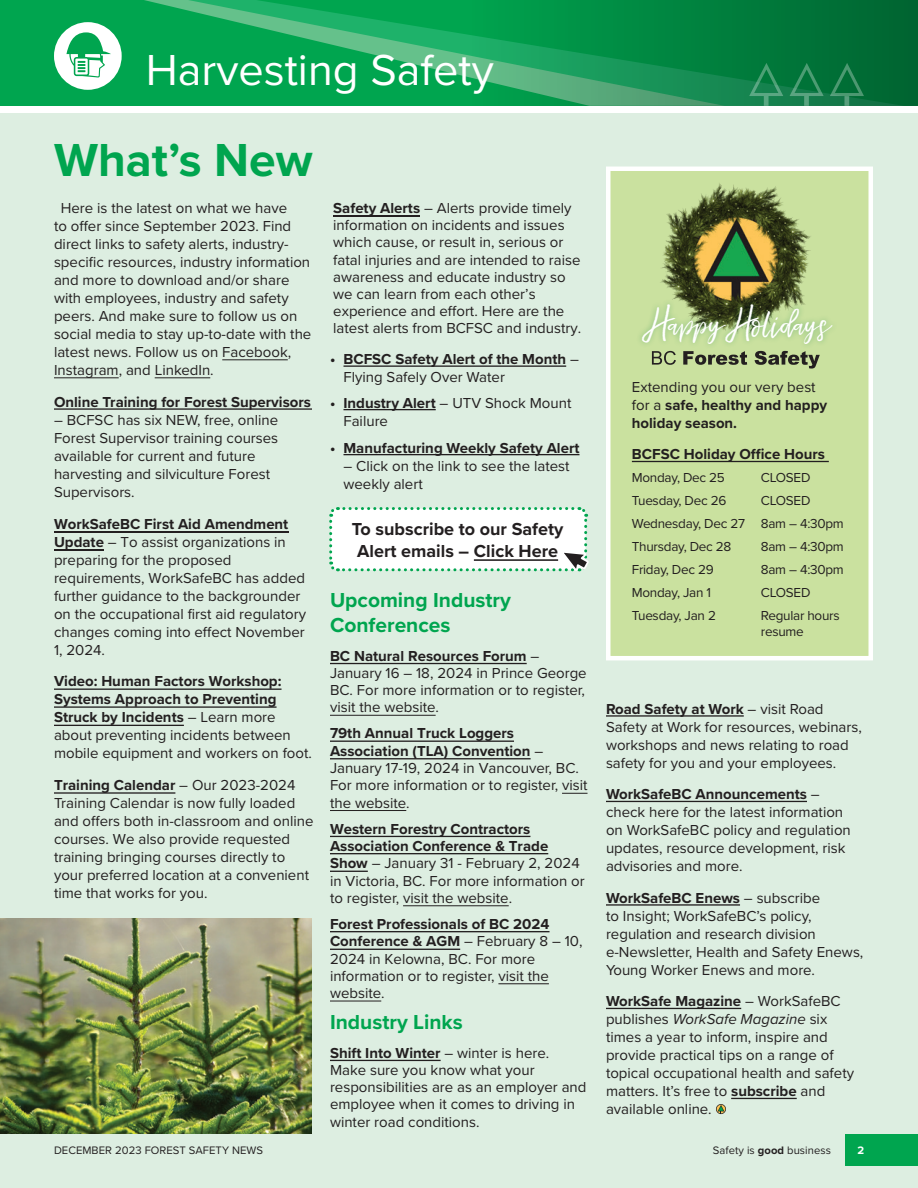
<style>
.page{position:relative;width:918px;height:1188px;background:#fff}
.page>*{position:absolute;margin:0;border:0;box-sizing:border-box;transform-origin:0 0}
.t1{font:700 48px "Proxima Nova";color:#00a54f}
.t2{font:45px "Proxima Nova";color:#fff}
.t3{font:30.6px "Loveline Alt 2";letter-spacing:-.02em;color:#fff}
.t4{font:700 21px/24.2px "Proxima Nova";color:#00a54f}
.t5{font:700 18px/21.6px "Proxima Nova";color:#231f20}
.t6{font:15px/18px "Proxima Nova";color:#231f20}
.t7{font:700 15px/18px "Proxima Nova";color:#231f20}
.t8{font:13.5px/23px "Proxima Nova";letter-spacing:-.02em;color:#231f20}
.t9{font:11.25px "Proxima Nova";letter-spacing:.005em;color:#231f20}
.t10{font:700 11.25px "Proxima Nova";color:#fff}
.s1{font-weight:700}
.s2{font-weight:400}
.s3{font-style:italic}
</style>
<div class="page">
<div style="left:0;top:113px;width:918px;height:1075px;background:#ddeee1"></div>
<svg style="left:0;top:0;width:918px;height:106px;background:#0d9950"></svg>
<svg style="left:749px;top:63px;width:34px;height:43px"></svg>
<svg style="left:790px;top:63px;width:34px;height:43px"></svg>
<svg style="left:830px;top:63px;width:34px;height:43px"></svg>
<svg style="left:54px;top:22px;width:68px;height:68px"></svg>
<hr style="left:222px;top:359px;width:66px;height:1px;background:#231f20">
<hr style="left:54px;top:377px;width:65px;height:1px;background:#231f20">
<hr style="left:155px;top:377px;width:55px;height:1px;background:#231f20">
<hr style="left:54px;top:408px;width:258px;height:2px;background:#231f20">
<hr style="left:54px;top:792px;width:121px;height:2px;background:#231f20">
<hr style="left:54px;top:725px;width:130px;height:1px;background:#231f20">
<hr style="left:54px;top:706px;width:223px;height:2px;background:#231f20">
<hr style="left:54px;top:689px;width:228px;height:1px;background:#231f20">
<hr style="left:54px;top:550px;width:50px;height:1px;background:#231f20">
<hr style="left:54px;top:532px;width:234px;height:1px;background:#231f20">
<hr style="left:344px;top:365px;width:222px;height:2px;background:#231f20">
<hr style="left:344px;top:409px;width:92px;height:1px;background:#231f20">
<hr style="left:344px;top:454px;width:236px;height:1px;background:#231f20">
<hr style="left:333px;top:215px;width:87px;height:2px;background:#231f20">
<hr style="left:330px;top:1060px;width:111px;height:1px;background:#231f20">
<hr style="left:330px;top:1001px;width:51px;height:1px;background:#231f20">
<hr style="left:498px;top:983px;width:51px;height:1px;background:#231f20">
<hr style="left:330px;top:949px;width:130px;height:1px;background:#231f20">
<hr style="left:330px;top:931px;width:220px;height:1px;background:#231f20">
<hr style="left:403px;top:905px;width:106px;height:1px;background:#231f20">
<hr style="left:330px;top:871px;width:38px;height:1px;background:#231f20">
<hr style="left:330px;top:853px;width:218px;height:1px;background:#231f20">
<hr style="left:330px;top:836px;width:200px;height:1px;background:#231f20">
<hr style="left:330px;top:810px;width:76px;height:1px;background:#231f20">
<svg style="left:562px;top:793px;width:26px;height:1px"></svg>
<hr style="left:330px;top:758px;width:201px;height:1px;background:#231f20">
<hr style="left:330px;top:741px;width:184px;height:1px;background:#231f20">
<hr style="left:330px;top:715px;width:106px;height:1px;background:#231f20">
<hr style="left:330px;top:663px;width:197px;height:1px;background:#231f20">
<hr style="left:606px;top:715px;width:138px;height:2px;background:#231f20">
<hr style="left:606px;top:801px;width:201px;height:1px;background:#231f20">
<hr style="left:606px;top:904px;width:134px;height:2px;background:#231f20">
<hr style="left:606px;top:1008px;width:135px;height:1px;background:#231f20">
<hr style="left:731px;top:1098px;width:66px;height:1px;background:#231f20">
<svg style="left:716px;top:1104px;width:10px;height:10px"></svg>
<svg style="left:329px;top:507px;width:260px;height:65px;background:#eef6f1"></svg>
<img style="left:0;top:919px;width:312px;height:215px">
<svg style="left:606px;top:166px;width:267px;height:495px;background:#cde3a5"></svg>
<hr style="left:632px;top:461px;width:197px;height:1px;background:#231f20">
<img style="left:654px;top:181px;width:163px;height:117px">
<svg style="left:652px;top:351px;width:24px;height:14px"></svg>
<svg style="left:683px;top:351px;width:64px;height:14px"></svg>
<svg style="left:755px;top:351px;width:65px;height:18px"></svg>
<div style="left:636px;top:298px;width:202px;height:52px;background:#00783a;opacity:.35"></div>
<div style="left:845px;top:1134px;width:73px;height:32px;background:#00a54f"></div>
<h2 class="t2" style="left:146px;top:36px;width:349px">Harvesting Safety</h2>
<h1 class="t1" style="left:54px;top:124px;width:260px">What’s New</h1>
<p class="t6" style="left:54px;top:199px;width:259px;text-indent:7px">Here is the latest on what we have<br>to offer since September 2023. Find direct links to safety alerts, industry&shy;specific resources, industry information and more to download and/or share with employees, industry and safety peers. And make sure to follow us on social media to stay up-to-date with the latest news. Follow us on Facebook, Instagram, and LinkedIn.</p>
<p class="t7" style="left:54px;top:393px;width:259px">Online Training for Forest Supervisors</p>
<p class="t6" style="left:54px;top:411px;width:226px">– BCFSC has six NEW, free, online<br>Forest Supervisor training courses available for current and future harvesting and silviculture Forest<br>Supervisors.</p>
<p class="t6" style="left:54px;top:514px;width:254px"><span class="s1">WorkSafeBC First Aid Amendment<br>Update</span> – To assist organizations in preparing for the proposed requirements, WorkSafeBC has added further guidance to the backgrounder on the occupational first aid regulatory changes coming into effect November<br>1, 2024.</p>
<p class="t6" style="left:54px;top:672px;width:259px"><span class="s1">Video: Human Factors Workshop:<br>Systems Approach to Preventing Struck by Incidents</span> – Learn more about preventing incidents between mobile equipment and workers on foot.</p>
<p class="t6" style="left:54px;top:776px;width:261px"><span class="s1">Training Calendar</span> – Our 2023-2024<br>Training Calendar is now fully loaded and offers both in-classroom and online courses. We also provide requested training bringing courses directly to your preferred location at a convenient time that works for you.</p>
<p class="t6" style="left:333px;top:199px;width:250px;line-height:17.2px"><span class="s1">Safety Alerts</span> – Alerts provide timely information on incidents and issues which cause, or result in, serious or fatal injuries and are intended to raise awareness and educate industry so we can learn from each other’s experience and effort. Here are the latest alerts from BCFSC and industry.</p>
<p class="t7" style="left:344px;top:350px;width:237px;text-indent:-14px">• BCFSC Safety Alert of the Month <span class="s2">–<br>Flying Safely Over Water</span></p>
<p class="t6" style="left:344px;top:393px;width:229px;text-indent:-14px"><span class="s1">• Industry Alert</span> – UTV Shock Mount<br>Failure</p>
<p class="t7" style="left:330px;top:438px;width:251px">• Manufacturing Weekly Safety Alert</p>
<p class="t6" style="left:344px;top:456px;width:228px">– Click on the link to see the latest weekly alert</p>
<p class="t5" style="left:352px;top:518px;width:213px">To subscribe to our Safety<br>Alert emails – Click Here</p>
<h3 class="t4" style="left:330px;top:588px;width:182px">Upcoming Industry<br>Conferences</h3>
<p class="t6" style="left:330px;top:646px;width:258px;line-height:17.2px"><span class="s1">BC Natural Resources Forum</span> –<br>January 16 – 18, 2024 in Prince George<br>BC. For more information or to register, visit the website.</p>
<p class="t6" style="left:330px;top:724px;width:259px;line-height:17.4px"><span class="s1">79th Annual Truck Loggers<br>Association (TLA) Convention</span> –<br>January 17-19, 2024 in Vancouver, BC.<br>For more information or to register, visit the website.</p>
<p class="t6" style="left:330px;top:819px;width:256px;line-height:17.4px"><span class="s1">Western Forestry Contractors Association Conference &amp; Trade Show</span> – January 31 - February 2, 2024 in Victoria, BC. For more information or to register, visit the website.</p>
<p class="t6" style="left:330px;top:914px;width:254px;line-height:17.4px"><span class="s1">Forest Professionals of BC 2024<br>Conference &amp; AGM</span> – February 8 – 10,<br>2024 in Kelowna, BC. For more information or to register, visit the website.</p>
<h3 class="t4" style="left:330px;top:1009px;width:134px">Industry Links</h3>
<p class="t6" style="left:330px;top:1043px;width:258px;line-height:17.2px"><span class="s1">Shift Into Winter</span> – winter is here.<br>Make sure you know what your responsibilities are as an employer and employee when it comes to driving in winter road conditions.</p>
<h3 class="t3" style="left:648px;top:305px;width:184px">Happy Holidays</h3>
<p class="t7" style="left:632px;top:378px;width:197px"><span class="s2">Extending you our very best for a</span> safe, healthy and happy holiday season.</p>
<p class="t7" style="left:632px;top:445px;width:195px">BCFSC Holiday Office Hours</p>
<p class="t8" style="left:632px;top:466px;width:95px">Monday, Dec 25</p>
<p class="t8" style="left:761px;top:466px;width:51px">CLOSED</p>
<p class="t8" style="left:632px;top:489px;width:96px">Tuesday, Dec 26</p>
<p class="t8" style="left:632px;top:489px;width:213px;text-indent:129px">CLOSED<br>Wednesday, Dec 27 8am – 4:30pm<br>Thursday, Dec 28</p>
<p class="t8" style="left:761px;top:535px;width:84px">8am – 4:30pm</p>
<p class="t8" style="left:632px;top:558px;width:83px">Friday, Dec 29</p>
<p class="t8" style="left:761px;top:558px;width:84px">8am – 4:30pm</p>
<p class="t8" style="left:632px;top:581px;width:81px">Monday, Jan 1</p>
<p class="t8" style="left:761px;top:581px;width:51px">CLOSED</p>
<p class="t8" style="left:632px;top:603px;width:86px">Tuesday, Jan 2</p>
<p class="t8" style="left:761px;top:607px;width:80px;line-height:16.2px">Regular hours resume</p>
<p class="t6" style="left:606px;top:699px;width:257px"><span class="s1">Road Safety at Work</span> – visit Road Safety at Work for resources, webinars, workshops and news relating to road safety for you and your employees.</p>
<p class="t6" style="left:606px;top:785px;width:246px"><span class="s1">WorkSafeBC Announcements</span> – check here for the latest information on WorkSafeBC policy and regulation updates, resource development, risk advisories and more.</p>
<p class="t6" style="left:606px;top:888px;width:259px"><span class="s1">WorkSafeBC Enews</span> – subscribe<br>to Insight; WorkSafeBC’s policy, regulation and research division e-Newsletter, Health and Safety Enews, Young Worker Enews and more.</p>
<p class="t6" style="left:606px;top:992px;width:250px"><span class="s1">WorkSafe Magazine</span> – WorkSafeBC publishes <span class="s3">WorkSafe Magazine</span> six times a year to inform, inspire and provide practical tips on a range of topical occupational health and safety matters. It’s free to <span class="s1">subscribe</span> and available online.</p>
<p class="t9" style="left:54px;top:1142px;width:211px">DECEMBER 2023 FOREST SAFETY NEWS</p>
<p class="t9" style="left:713px;top:1142px;width:120px">Safety is <span class="s1">good</span> business</p>
<p class="t10" style="left:858px;top:1142px;width:8px">2</p>
</div>
